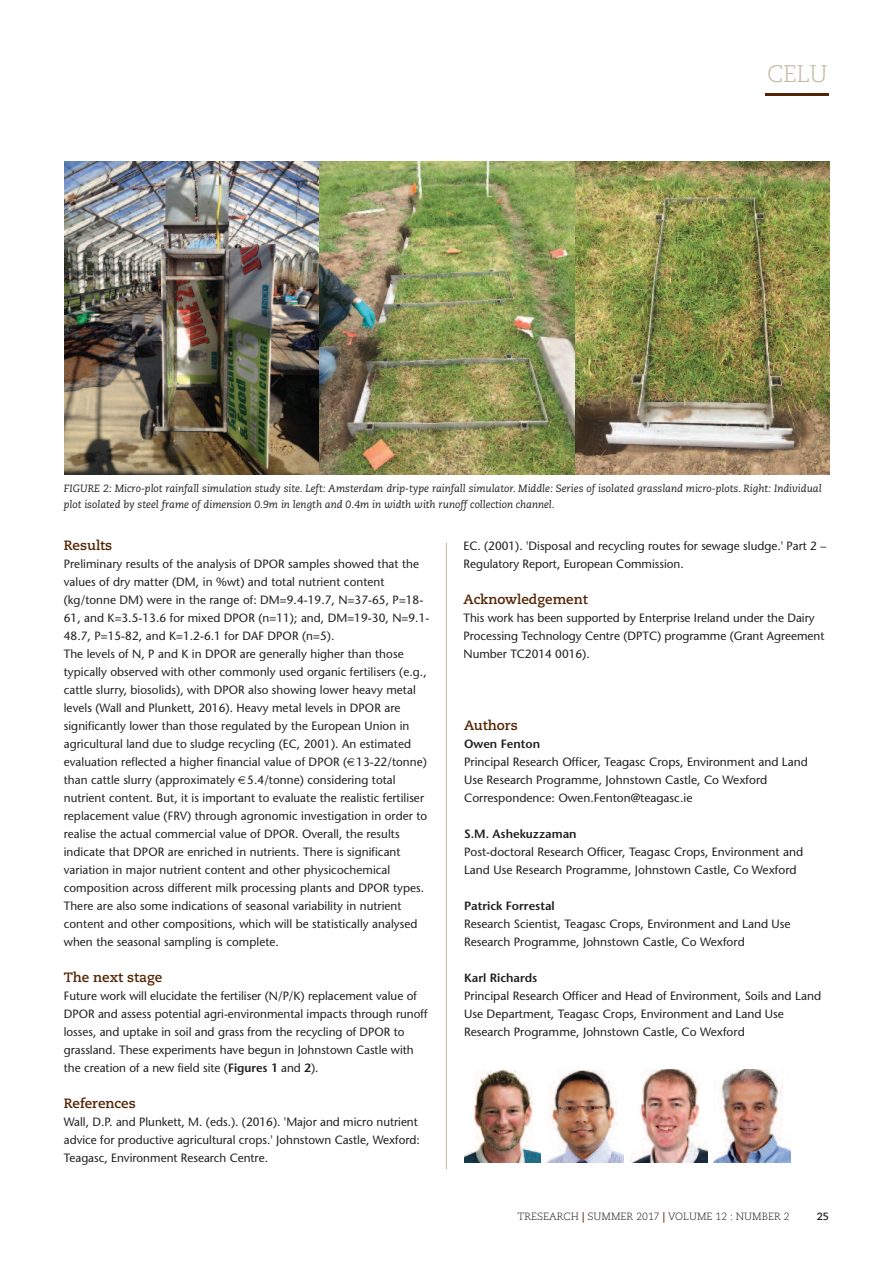
<style>
.page{position:relative;width:893px;height:1263px;background:#fff}
.page>*{position:absolute;margin:0;border:0;box-sizing:border-box;transform-origin:0 0}
.t1{font:300 24px "Caecilia";color:#c2b9a6}
.t2{font:700 13.5px "Caecilia";color:#542404}
.t3{font:12px/18px "Stone Sans";letter-spacing:.005em;color:#231f20}
.t4{font:600 12px "Stone Sans";color:#231f20}
.t5{font:italic 10.5px/16.5px "Caecilia";color:#231f20}
.t6{font:300 10.5px "Caecilia";color:#231f20}
.t7{font:700 10.5px "Caecilia";color:#231f20}
.s1{font-weight:600}
.s2{font-weight:700;color:#542404}
</style>
<div class="page">
<hr style="left:446px;top:542px;width:1px;height:627px;background:#c2b9a6">
<hr style="left:765px;top:94px;width:64px;height:2px;background:#542404">
<img style="left:65px;top:161px;width:765px;height:314px">
<img style="left:464px;top:1069px;width:77px;height:93px">
<img style="left:547px;top:1070px;width:77px;height:92px">
<img style="left:631px;top:1069px;width:76px;height:93px">
<img style="left:713px;top:1069px;width:77px;height:93px">
<h1 class="t1" style="left:767px;top:64px;width:62px">CELU</h1>
<p class="t5" style="left:64px;top:481px;width:759px">FIGURE 2: Micro-plot rainfall simulation study site. Left: Amsterdam drip-type rainfall simulator. Middle: Series of isolated grassland micro-plots. Right: Individual plot isolated by steel frame of dimension 0.9m in length and 0.4m in width with runoff collection channel.</p>
<p class="t2" style="left:64px;top:539px;width:50px">Results</p>
<p class="t3" style="left:64px;top:556px;width:367px">Preliminary results of the analysis of DPOR samples showed that the values of dry matter (DM, in %wt) and total nutrient content (kg/tonne DM) were in the range of: DM=9.4-19.7, N=37-65, P=18- 61, and K=3.5-13.6 for mixed DPOR (n=11); and, DM=19-30, N=9.1- 48.7, P=15-82, and K=1.2-6.1 for DAF DPOR (n=5).<br>The levels of N, P and K in DPOR are generally higher than those typically observed with other commonly used organic fertilisers (e.g., cattle slurry, biosolids), with DPOR also showing lower heavy metal levels (Wall and Plunkett, 2016). Heavy metal levels in DPOR are significantly lower than those regulated by the European Union in agricultural land due to sludge recycling (EC, 2001). An estimated evaluation reflected a higher financial value of DPOR ( 13-22/tonne) than cattle slurry (approximately 5.4/tonne) considering total nutrient content. But, it is important to evaluate the realistic fertiliser replacement value (FRV) through agronomic investigation in order to realise the actual commercial value of DPOR. Overall, the results indicate that DPOR are enriched in nutrients. There is significant variation in major nutrient content and other physicochemical composition across different milk processing plants and DPOR types.<br>There are also some indications of seasonal variability in nutrient content and other compositions, which will be statistically analysed when the seasonal sampling is complete.</p>
<p class="t2" style="left:64px;top:971px;width:100px">The next stage</p>
<p class="t3" style="left:64px;top:988px;width:365px">Future work will elucidate the fertiliser (N/P/K) replacement value of DPOR and assess potential agri-environmental impacts through runoff losses, and uptake in soil and grass from the recycling of DPOR to grassland. These experiments have begun in Johnstown Castle with the creation of a new field site (<span class="s1">Figures 1</span> and <span class="s1">2</span>).</p>
<p class="t2" style="left:64px;top:1097px;width:74px">References</p>
<p class="t3" style="left:64px;top:1114px;width:358px">Wall, D.P. and Plunkett, M. (eds.). (2016). 'Major and micro nutrient advice for productive agricultural crops.' Johnstown Castle, Wexford:<br>Teagasc, Environment Research Centre.</p>
<p class="t3" style="left:463px;top:538px;width:364px">EC. (2001). 'Disposal and recycling routes for sewage sludge.' Part 2 –<br>Regulatory Report, European Commission.</p>
<p class="t2" style="left:463px;top:593px;width:126px">Acknowledgement</p>
<p class="t3" style="left:463px;top:610px;width:363px">This work has been supported by Enterprise Ireland under the Dairy<br>Processing Technology Centre (DPTC) programme (Grant Agreement<br>Number TC2014 0016).</p>
<p class="t2" style="left:464px;top:719px;width:55px">Authors</p>
<p class="t4" style="left:464px;top:739px;width:78px">Owen Fenton</p>
<p class="t3" style="left:464px;top:754px;width:345px">Principal Research Officer, Teagasc Crops, Environment and Land<br>Use Research Programme, Johnstown Castle, Co Wexford<br>Correspondence: Owen.Fenton@teagasc.ie</p>
<p class="t4" style="left:464px;top:829px;width:114px">S.M. Ashekuzzaman</p>
<p class="t3" style="left:464px;top:844px;width:341px">Post-doctoral Research Officer, Teagasc Crops, Environment and<br>Land Use Research Programme, Johnstown Castle, Co Wexford</p>
<p class="t4" style="left:464px;top:901px;width:92px">Patrick Forrestal</p>
<p class="t3" style="left:464px;top:916px;width:328px">Research Scientist, Teagasc Crops, Environment and Land Use<br>Research Programme, Johnstown Castle, Co Wexford</p>
<p class="t4" style="left:464px;top:973px;width:75px">Karl Richards</p>
<p class="t3" style="left:464px;top:988px;width:359px">Principal Research Officer and Head of Environment, Soils and Land<br>Use Department, Teagasc Crops, Environment and Land Use<br>Research Programme, Johnstown Castle, Co Wexford</p>
<p class="t6" style="left:517px;top:1212px;width:274px">TRESEARCH <span class="s2">|</span> SUMMER 2017 <span class="s2">|</span> VOLUME 12 : NUMBER 2</p>
<p class="t7" style="left:817px;top:1212px;width:14px">25</p>
</div>
